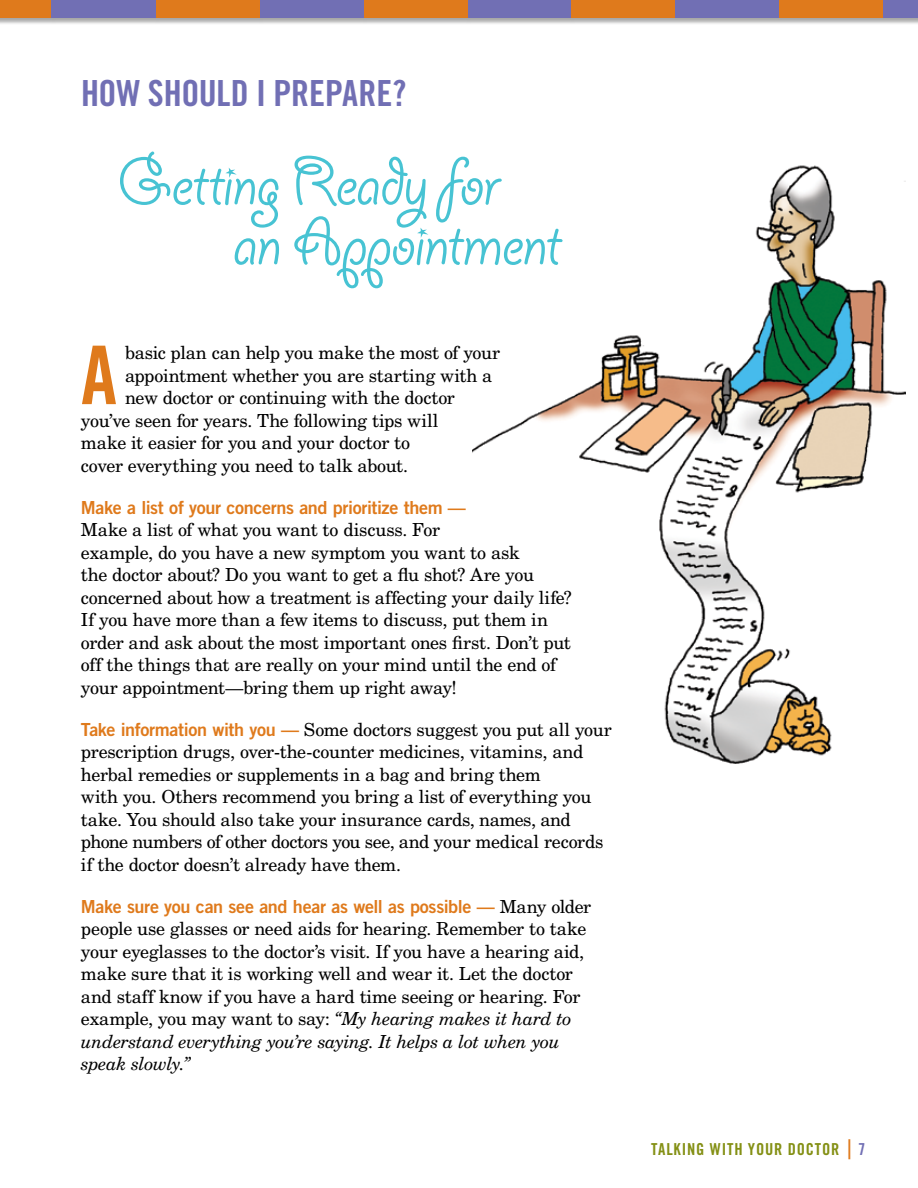
<style>
.page{position:relative;width:918px;height:1188px;background:#fff}
.page>*{position:absolute;margin:0;border:0;box-sizing:border-box;transform-origin:0 0}
.t1{font:81px "Trade Gothic Bold Cond Twenty";color:#df7a1c}
.t2{font:75px/60px "Giddyup Std";letter-spacing:-.025em;color:#47c3d3}
.t3{font:36px "Trade Gothic Bold Cond Twenty";letter-spacing:-.005em;color:#716fb4}
.t4{font:18px/22.5px "New Century Schlbk";letter-spacing:-.015em;color:#000}
.t5{font:18px "Trade Gothic Bold Two";letter-spacing:-.02em;color:#df7a1c}
.t6{font:16.5px "Trade Gothic Bold Cond Twenty";letter-spacing:.05em;color:#849015}
.s1{font-family:"Trade Gothic Bold Two";color:#df7a1c}
.s2{font-family:"New Century Schlbk";color:#000}
.s3{font-style:italic}
.s4{color:#716fb4}
.s5{font-family:"Trade Gothic Cond Eighteen";font-size:27px;color:#df7a1c}
</style>
<div class="page">
<div style="left:0;top:0;width:918px;height:25px;background:#000;opacity:.35"></div>
<div style="left:0;top:0;width:53px;height:18px;background:#df7a1c"></div>
<div style="left:882px;top:0;width:36px;height:18px;background:#716fb4"></div>
<div style="left:778px;top:0;width:105px;height:18px;background:#df7a1c"></div>
<div style="left:674px;top:0;width:105px;height:18px;background:#716fb4"></div>
<div style="left:570px;top:0;width:105px;height:18px;background:#df7a1c"></div>
<div style="left:466px;top:0;width:105px;height:18px;background:#716fb4"></div>
<div style="left:363px;top:0;width:104px;height:18px;background:#df7a1c"></div>
<div style="left:259px;top:0;width:105px;height:18px;background:#716fb4"></div>
<div style="left:155px;top:0;width:105px;height:18px;background:#df7a1c"></div>
<div style="left:51px;top:0;width:105px;height:18px;background:#716fb4"></div>
<img style="left:472px;top:165px;width:433px;height:599px">
<h3 class="t3" style="left:81px;top:72px;width:327px">HOW SHOULD I PREPARE?</h3>
<h2 class="t2" style="left:232px;top:155px;width:331px;text-indent:-115px">Getting Ready for an Appointment</h2>
<h1 class="t1" style="left:81px;top:326px;width:36px">A</h1>
<p class="t4" style="left:125px;top:341px;width:377px">basic plan can help you make the most of your</p>
<p class="t4" style="left:125px;top:363px;width:369px">appointment whether you are starting with a</p>
<p class="t4" style="left:125px;top:386px;width:331px">new doctor or continuing with the doctor</p>
<p class="t4" style="left:81px;top:408px;width:359px">you’ve seen for years. The following tips will</p>
<p class="t4" style="left:81px;top:431px;width:331px">make it easier for you and your doctor to</p>
<p class="t4" style="left:81px;top:453px;width:329px">cover everything you need to talk about.</p>
<p class="t5" style="left:81px;top:496px;width:386px">Make a list of your concerns and prioritize them —</p>
<p class="t4" style="left:81px;top:518px;width:492px">Make a list of what you want to discuss. For<br>example, do you have a new symptom you want to ask<br>the doctor about? Do you want to get a flu shot? Are you concerned about how a treatment is affecting your daily life?<br>If you have more than a few items to discuss, put them in order and ask about the most important ones first. Don’t put off the things that are really on your mind until the end of your appointment—bring them up right away!</p>
<p class="t4" style="left:81px;top:717px;width:532px"><span class="s1">Take information with you —</span> Some doctors suggest you put all your prescription drugs, over-the-counter medicines, vitamins, and herbal remedies or supplements in a bag and bring them<br>with you. Others recommend you bring a list of everything you take. You should also take your insurance cards, names, and phone numbers of other doctors you see, and your medical records if the doctor doesn’t already have them.</p>
<p class="t5" style="left:81px;top:895px;width:512px">Make sure you can see and hear as well as possible — <span class="s2">Many older</span></p>
<p class="t4" style="left:81px;top:917px;width:507px">people use glasses or need aids for hearing. Remember to take your eyeglasses to the doctor’s visit. If you have a hearing aid, make sure that it is working well and wear it. Let the doctor and staff know if you have a hard time seeing or hearing. For example, you may want to say: <span class="s3">“My hearing makes it hard to understand everything you’re saying. It helps a lot when you speak slowly.”</span></p>
<p class="t6" style="left:651px;top:1139px;width:216px">TALKING WITH YOUR DOCTOR <span class="s4">7</span><span class="s5">|</span></p>
</div>
